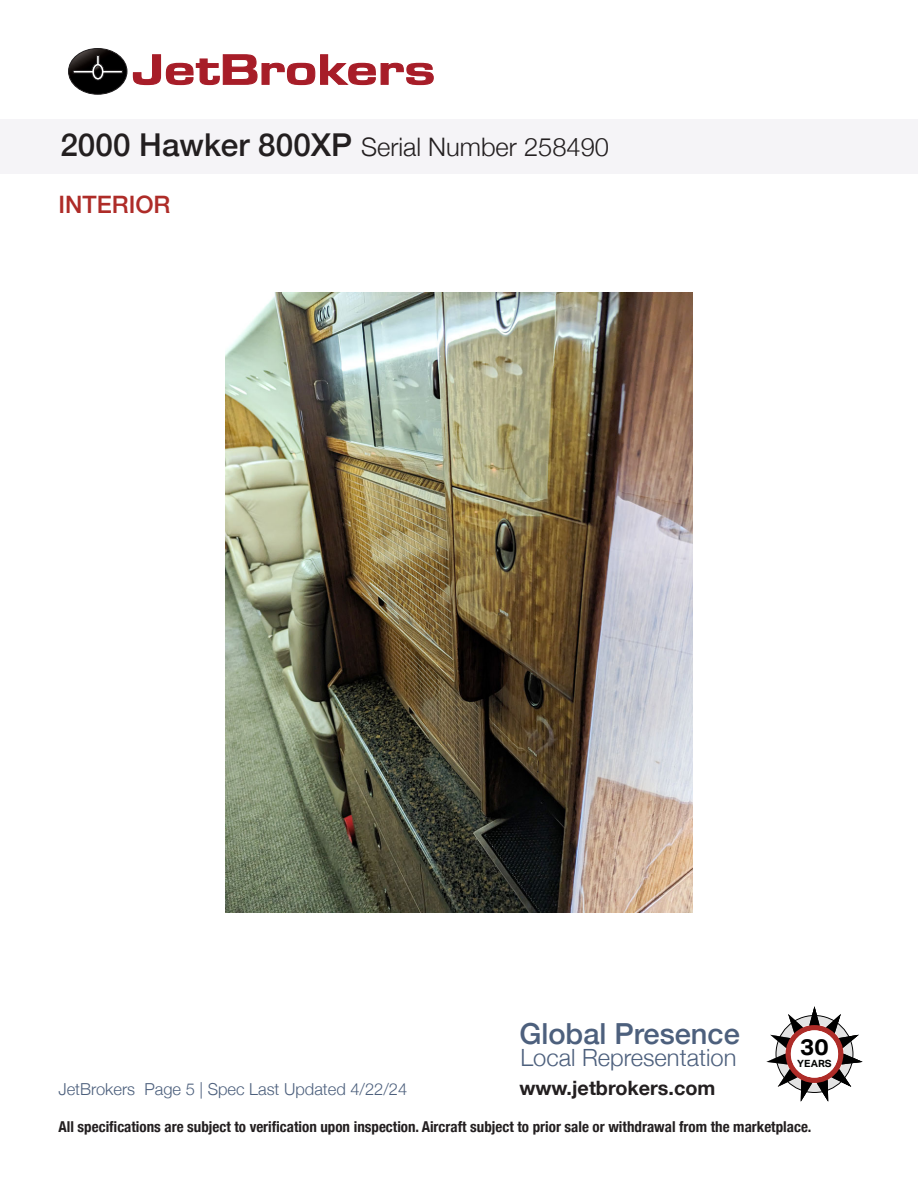
<style>
.page{position:relative;width:918px;height:1188px;background:#fff}
.page>*{position:absolute;margin:0;border:0;box-sizing:border-box;transform-origin:0 0}
.t1{font:500 29.1px "Helvetica Neue";color:#4d607d}
.t2{font:300 25.5px "Helvetica Neue";color:#231f20}
.t3{font:500 24px "Helvetica Neue";color:#ae2c28}
.t4{font:300 23.7px "Helvetica Neue";color:#4d607d}
.t5{font:700 22.65px "Aktiv Grotesk";color:#000;scale:1.06 1}
.t6{font:700 19.8px "Helvetica Neue";color:#231f20}
.t7{font:300 16.5px "Helvetica Neue";color:#4d607d}
.t8{font:700 condensed 15px "Helvetica Neue";color:#231f20}
.t9{font:700 9.9px "Aktiv Grotesk";color:#000;scale:1.06 1}
.s1{font-weight:500;font-size:31.5px}
</style>
<div class="page">
<div style="left:0;top:120px;width:918px;height:54px;background:#f5f4f7"></div>
<svg style="left:68px;top:48px;width:366px;height:47px"></svg>
<img style="left:226px;top:292px;width:466px;height:620px">
<svg style="left:766px;top:1006px;width:97px;height:96px"></svg>
<div style="left:786px;top:1025px;width:57px;height:58px;background:#ae2c28;border-radius:50%"></div>
<div style="left:776px;top:1015px;width:77px;height:78px;border:1px solid #000;border-radius:50%"></div>
<div style="left:791px;top:1030px;width:47px;height:48px;background:#fff;border-radius:50%"></div>
<p class="t2" style="left:60px;top:126px;width:550px"><span class="s1">2000 Hawker 800XP</span> Serial Number 258490</p>
<p class="t3" style="left:58px;top:185px;width:114px">INTERIOR</p>
<p class="t1" style="left:519px;top:1010px;width:222px">Global Presence</p>
<p class="t4" style="left:520px;top:1039px;width:217px">Local Representation</p>
<h3 class="t5" style="left:800px;top:1034px;width:28px">30</h3>
<h3 class="t5" style="left:800px;top:1034px;width:28px">28</h3>
<p class="t9" style="left:797px;top:1058px;width:34px">YEARS</p>
<p class="t7" style="left:58px;top:1075px;width:350px">JetBrokers Page 5 | Spec Last Updated 4/22/24</p>
<p class="t6" style="left:519px;top:1072px;width:197px">www.jetbrokers.com</p>
<p class="t8" style="left:58px;top:1114px;width:755px">All specifications are subject to verification upon inspection. Aircraft subject to prior sale or withdrawal from the marketplace.</p>
</div>
